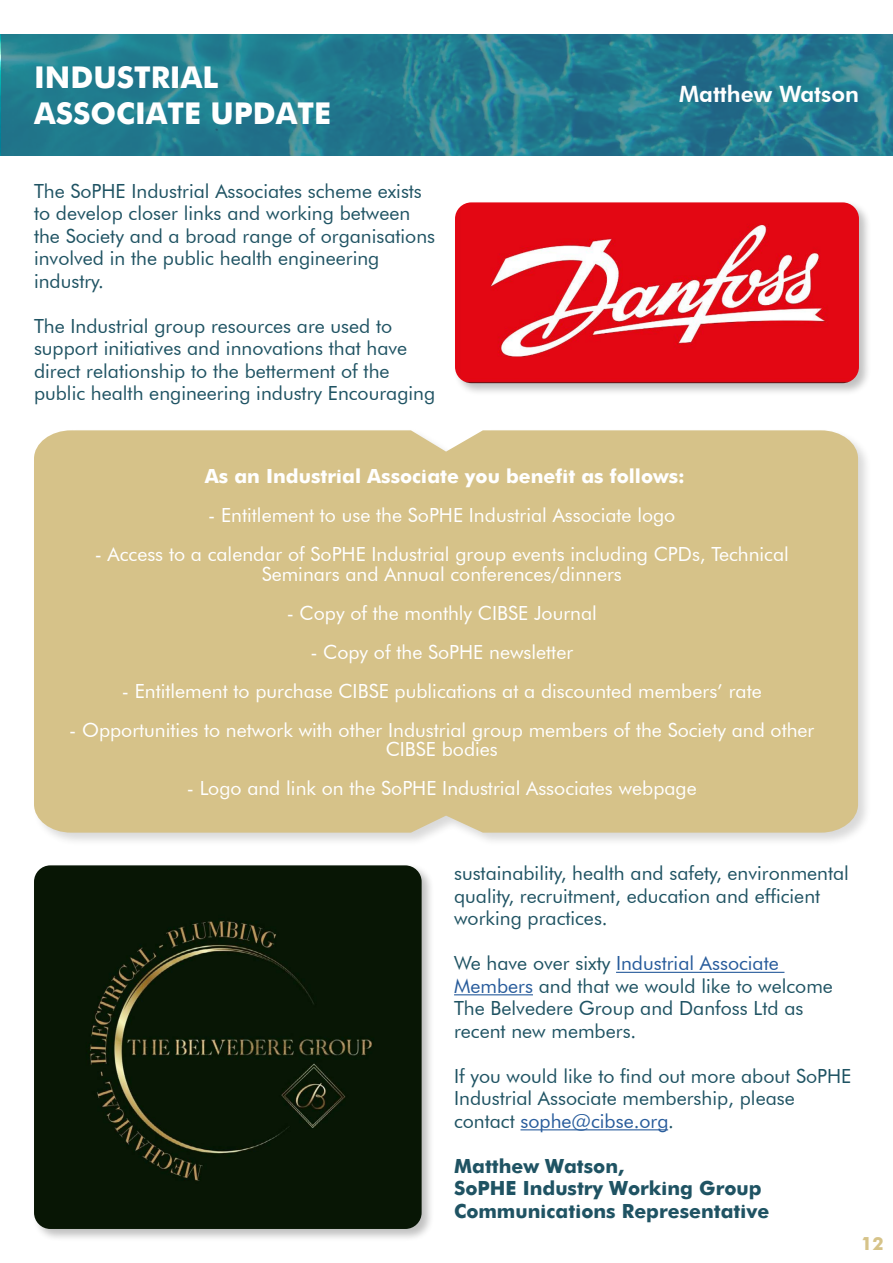
<style>
.page{position:relative;width:893px;height:1263px;background:#fff}
.page>*{position:absolute;margin:0;border:0;box-sizing:border-box;transform-origin:0 0}
.t1{font:700 30px/36px "Futura";color:#fff}
.t2{font:800 22.5px "Futura BT";color:#fff}
.t3{font:19.5px/22.5px "Futura BT";color:#1f5363}
.t4{font:19.5px/19.5px "Futura BT";color:#fff;text-align:center}
.t5{font:700 19.5px/22.5px "Futura";color:#1f5363}
.t6{font:700 19.5px "Futura";color:#fff}
.t7{font:700 18px "Futura";color:#d6c389}
.s1{color:#275b9b}
</style>
<div class="page">
<svg style="left:1px;top:34px;width:891px;height:121px;background:#247c90"></svg>
<hr style="left:616px;top:972px;width:168px;height:1px;background:#275b9b">
<hr style="left:454px;top:994px;width:79px;height:1px;background:#275b9b">
<hr style="left:520px;top:1129px;width:148px;height:1px;background:#275b9b">
<div style="left:32px;top:428px;width:840px;height:419px;background:#000;opacity:.15"></div>
<div style="left:34px;top:430px;width:824px;height:403px;background:#d6c289"></div>
<div style="left:32px;top:863px;width:403px;height:379px;background:#000;opacity:.25"></div>
<img style="left:34px;top:865px;width:388px;height:364px">
<div style="left:453px;top:200px;width:419px;height:196px;background:#000;opacity:.25"></div>
<img style="left:455px;top:202px;width:404px;height:181px">
<h1 class="t1" style="left:34px;top:57px;width:299px">INDUSTRIAL<br>ASSOCIATE UPDATE</h1>
<p class="t3" style="left:34px;top:179px;width:403px">The SoPHE Industrial Associates scheme exists to develop closer links and working between the Society and a broad range of organisations involved in the public health engineering industry.</p>
<p class="t3" style="left:34px;top:314px;width:403px">The Industrial group resources are used to support initiatives and innovations that have direct relationship to the betterment of the public health engineering industry Encouraging</p>
<p class="t2" style="left:679px;top:80px;width:181px">Matthew Watson</p>
<p class="t6" style="left:205px;top:462px;width:482px">As an Industrial Associate you benefit as follows:</p>
<p class="t4" style="left:208px;top:505px;width:469px">- Entitlement to use the SoPHE Industrial Associate logo</p>
<p class="t4" style="left:95px;top:544px;width:696px">- Access to a calendar of SoPHE Industrial group events including CPDs, Technical<br>Seminars and Annual conferences/dinners</p>
<p class="t4" style="left:287px;top:603px;width:312px">- Copy of the monthly CIBSE Journal</p>
<p class="t4" style="left:310px;top:642px;width:264px">- Copy of the SoPHE newsletter</p>
<p class="t4" style="left:122px;top:681px;width:641px">- Entitlement to purchase CIBSE publications at a discounted members’ rate</p>
<p class="t4" style="left:69px;top:720px;width:747px">- Opportunities to network with other Industrial group members of the Society and other<br>CIBSE bodies</p>
<p class="t4" style="left:187px;top:778px;width:511px">- Logo and link on the SoPHE Industrial Associates webpage</p>
<p class="t3" style="left:454px;top:862px;width:396px">sustainability, health and safety, environmental quality, recruitment, education and efficient working practices.</p>
<p class="t3" style="left:454px;top:952px;width:380px">We have over sixty <span class="s1">Industrial Associate Members</span> and that we would like to welcome The Belvedere Group and Danfoss Ltd as recent new members.</p>
<p class="t3" style="left:454px;top:1064px;width:399px">If you would like to find out more about SoPHE<br>Industrial Associate membership, please contact <span class="s1">sophe@cibse.org</span>.</p>
<p class="t5" style="left:454px;top:1153px;width:317px">Matthew Watson,<br>SoPHE Industry Working Group<br>Communications Representative</p>
<p class="t7" style="left:861px;top:1230px;width:24px">12</p>
</div>
